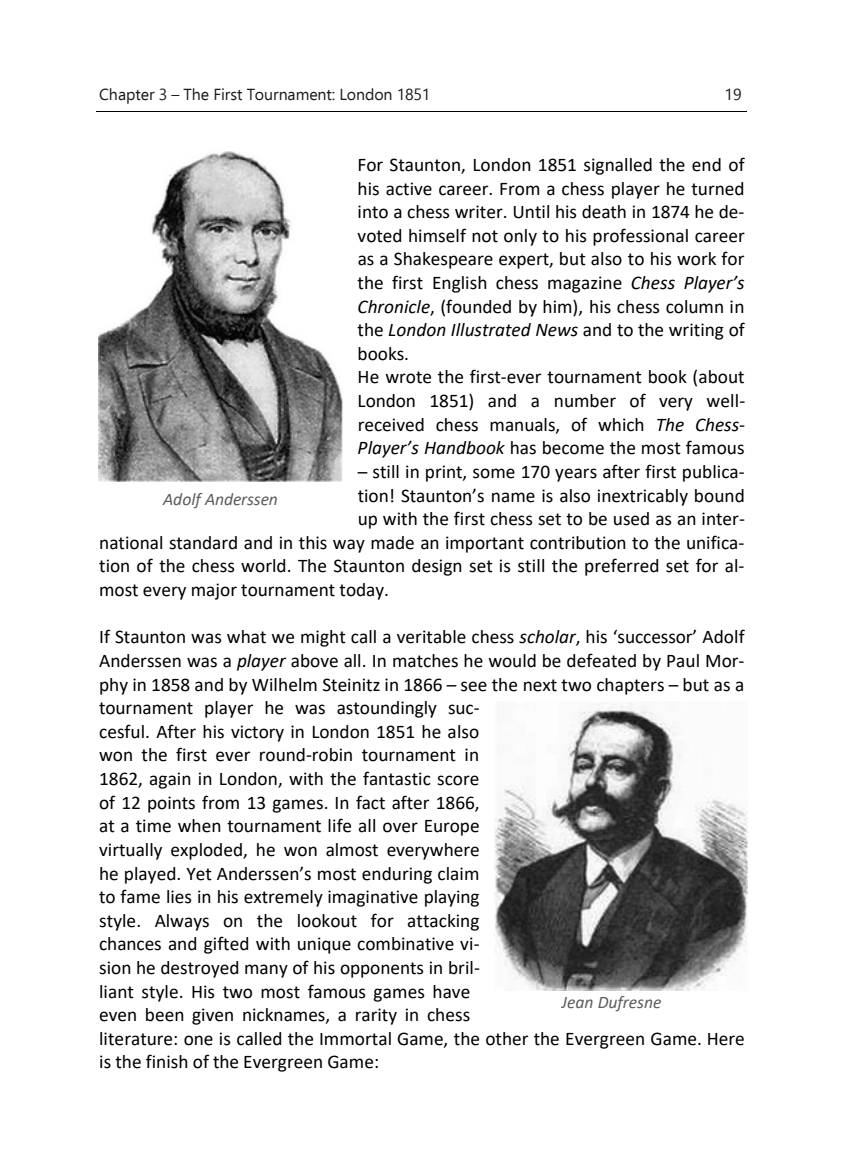
<style>
.page{position:relative;width:844px;height:1166px;background:#fff}
.page>*{position:absolute;margin:0;border:0;box-sizing:border-box;transform-origin:0 0}
.t1{font:19.25px/23.6px "Calibri";color:#000}
.t2{font:italic 17.68px "Calibri";letter-spacing:-.005em;color:#5c5c5c}
.t3{font:15.92px "Ebrima";letter-spacing:-.005em;color:#1b1b1b}
.s1{font-style:italic}
</style>
<div class="page">
<hr style="left:97px;top:111px;width:650px;height:1px;background:#000">
<img style="left:494px;top:703px;width:253px;height:288px">
<img style="left:99px;top:151px;width:243px;height:330px">
<p class="t3" style="left:99px;top:88px;width:333px">Chapter 3 – The First Tournament: London 1851</p>
<p class="t3" style="left:724px;top:88px;width:18px">19</p>
<p class="t1" style="left:357px;top:154px;width:389px">For Staunton, London 1851 signalled the end of his active career. From a chess player he turned into a chess writer. Until his death in 1874 he de&shy;voted himself not only to his professional career as a Shakespeare expert, but also to his work for the first English chess magazine <span class="s1">Chess Player’s Chronicle</span>, (founded by him), his chess column in the <span class="s1">London Illustrated News</span> and to the writing of books.<br>He wrote the first-ever tournament book (about London 1851) and a number of very well&shy;received chess manuals, of which <span class="s1">The Chess-Player’s Handbook</span> has become the most famous</p>
<p class="t1" style="left:357px;top:461px;width:388px">– still in print, some 170 years after first publica-</p>
<p class="t1" style="left:357px;top:485px;width:388px">tion! Staunton’s name is also inextricably bound</p>
<p class="t1" style="left:357px;top:508px;width:388px">up with the first chess set to be used as an inter-</p>
<p class="t1" style="left:99px;top:532px;width:646px">national standard and in this way made an important contribution to the unifica-</p>
<p class="t1" style="left:99px;top:556px;width:646px">tion of the chess world. The Staunton design set is still the preferred set for al-</p>
<p class="t1" style="left:99px;top:579px;width:291px">most every major tournament today.</p>
<p class="t1" style="left:99px;top:626px;width:647px">If Staunton was what we might call a veritable chess <span class="s1">scholar</span>, his ‘successor’ Adolf Anderssen was a <span class="s1">player</span> above all. In matches he would be defeated by Paul Mor&shy;phy in 1858 and by Wilhelm Steinitz in 1866 – see the next two chapters – but as a tournament player he was astoundingly suc-<br>cesful. After his victory in London 1851 he also<br>won the first ever round-robin tournament in<br>1862, again in London, with the fantastic score<br>of 12 points from 13 games. In fact after 1866,<br>at a time when tournament life all over Europe<br>virtually exploded, he won almost everywhere<br>he played. Yet Anderssen’s most enduring claim<br>to fame lies in his extremely imaginative playing<br>style. Always on the lookout for attacking<br>chances and gifted with unique combinative vi-<br>sion he destroyed many of his opponents in bril-<br>liant style. His two most famous games have<br>even been given nicknames, a rarity in chess<br>literature: one is called the Immortal Game, the other the Evergreen Game. Here is the finish of the Evergreen Game:</p>
<p class="t2" style="left:163px;top:493px;width:116px">Adolf Anderssen</p>
<p class="t2" style="left:561px;top:996px;width:102px">Jean Dufresne</p>
</div>
